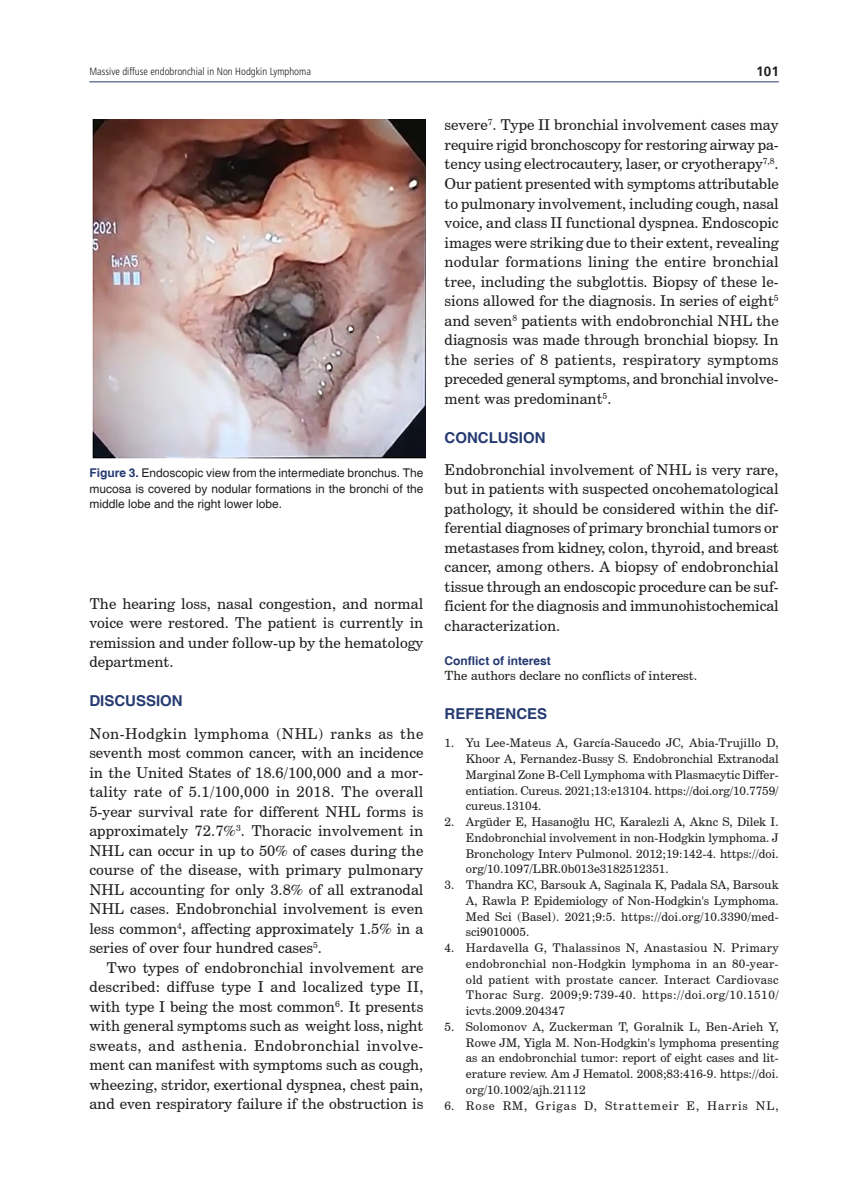
<style>
.page{position:relative;width:851px;height:1191px;background:#fff}
.page>*{position:absolute;margin:0;border:0;box-sizing:border-box;transform-origin:0 0}
.t1{font:15px/19.5px "Century Schoolbook BT";color:#231f20;text-align:justify}
.t2{font:700 15px "Helvetica";color:#253a71}
.t3{font:700 13.5px "Frutiger";color:#231f20}
.t4{font:12.75px "Century Schoolbook BT";color:#231f20}
.t5{font:12px/15.8px "Century Schoolbook BT";color:#231f20;text-align:justify}
.t6{font:12px/15.8px "Helvetica";color:#231f20;text-align:justify}
.t7{font:12px "Century Schoolbook BT";letter-spacing:.08em;color:#231f20}
.t8{font:700 12px "Helvetica";color:#253a71}
.t9{font:300 condensed 10.5px "Frutiger LT Std";color:#231f20}
.s1{font-weight:700;color:#253a71}
</style>
<div class="page">
<hr style="left:89px;top:81px;width:689px;height:1px;background:#253a71">
<img style="left:92px;top:119px;width:333px;height:340px">
<p class="t9" style="left:89px;top:66px;width:223px">Massive diffuse endobronchial in Non Hodgkin Lymphoma</p>
<p class="t6" style="left:89px;top:465px;width:335px"><span class="s1">Figure 3.</span> Endoscopic view from the intermediate bronchus. The mucosa is covered by nodular formations in the bronchi of the middle lobe and the right lower lobe.</p>
<p class="t1" style="left:89px;top:593px;width:335px">The hearing loss, nasal congestion, and normal voice were restored. The patient is currently in remission and under follow-up by the hematology department.</p>
<p class="t2" style="left:89px;top:692px;width:95px">DISCUSSION</p>
<p class="t1" style="left:89px;top:723px;width:335px">Non-Hodgkin lymphoma (NHL) ranks as the seventh most common cancer, with an incidence in the United States of 18.6/100,000 and a mor&shy;tality rate of 5.1/100,000 in 2018. The overall 5-year survival rate for different NHL forms is approximately 72.7%<sup>3</sup>. Thoracic involvement in NHL can occur in up to 50% of cases during the course of the disease, with primary pulmonary NHL accounting for only 3.8% of all extranodal NHL cases. Endobronchial involvement is even less common<sup>4</sup>, affecting approximately 1.5% in a series of over four hundred cases<sup>5</sup>.</p>
<p class="t1" style="left:89px;top:957px;width:335px;text-indent:17px">Two types of endobronchial involvement are described: diffuse type I and localized type II, with type I being the most common<sup>6</sup>. It presents with general symptoms such as weight loss, night sweats, and asthenia. Endobronchial involve&shy;ment can manifest with symptoms such as cough, wheezing, stridor, exertional dyspnea, chest pain, and even respiratory failure if the obstruction is</p>
<p class="t3" style="left:756px;top:63px;width:24px">101</p>
<p class="t1" style="left:444px;top:115px;width:335px">severe<sup>7</sup>. Type II bronchial involvement cases may require rigid bronchoscopy for restoring airway pa&shy;tency using electrocautery, laser, or cryotherapy<sup>7,8</sup>.<br>Our patient presented with symptoms attributable to pulmonary involvement, including cough, nasal voice, and class II functional dyspnea. Endoscopic images were striking due to their extent, revealing nodular formations lining the entire bronchial tree, including the subglottis. Biopsy of these le&shy;sions allowed for the diagnosis. In series of eight<sup>5 </sup>and seven<sup>8</sup> patients with endobronchial NHL the diagnosis was made through bronchial biopsy. In the series of 8 patients, respiratory symptoms preceded general symptoms, and bronchial involve&shy;ment was predominant<sup>5</sup>.</p>
<p class="t2" style="left:444px;top:428px;width:102px">CONCLUSION</p>
<p class="t1" style="left:444px;top:459px;width:335px">Endobronchial involvement of NHL is very rare, but in patients with suspected oncohematological pathology, it should be considered within the dif&shy;ferential diagnoses of primary bronchial tumors or metastases from kidney, colon, thyroid, and breast cancer, among others. A biopsy of endobronchial tissue through an endoscopic procedure can be suf&shy;ficient for the diagnosis and immunohistochemical characterization.</p>
<p class="t8" style="left:444px;top:653px;width:108px">Conflict of interest</p>
<p class="t4" style="left:444px;top:667px;width:254px">The authors declare no conflicts of interest.</p>
<p class="t2" style="left:444px;top:704px;width:104px">REFERENCES</p>
<p class="t5" style="left:466px;top:735px;width:314px;text-indent:-21px">1. Yu Lee-Mateus A, García-Saucedo JC, Abia-Trujillo D, Khoor A, Fernandez-Bussy S. Endobronchial Extranodal Marginal Zone B-Cell Lymphoma with Plasmacytic Differ&shy;entiation. Cureus. 2021;13:e13104. https://doi.org/10.7759/ cureus.13104.</p>
<p class="t5" style="left:466px;top:814px;width:314px;text-indent:-21px">2. Argüder E, Hasanoğlu HC, Karalezli A, Aknc S, Dilek I.<br>Endobronchial involvement in non-Hodgkin lymphoma. J Bronchology Interv Pulmonol. 2012;19:142-4. https://doi. org/10.1097/LBR.0b013e3182512351.</p>
<p class="t5" style="left:466px;top:877px;width:314px;text-indent:-21px">3. Thandra KC, Barsouk A, Saginala K, Padala SA, Barsouk A, Rawla P. Epidemiology of Non-Hodgkin's Lymphoma.<br>Med Sci (Basel). 2021;9:5. https://doi.org/10.3390/med&shy;sci9010005.</p>
<p class="t5" style="left:466px;top:940px;width:314px;text-indent:-21px">4. Hardavella G, Thalassinos N, Anastasiou N. Primary endobronchial non-Hodgkin lymphoma in an 80-year&shy;old patient with prostate cancer. Interact Cardiovasc Thorac Surg. 2009;9:739-40. https://doi.org/10.1510/ icvts.2009.204347</p>
<p class="t5" style="left:466px;top:1018px;width:314px;text-indent:-21px">5. Solomonov A, Zuckerman T, Goralnik L, Ben-Arieh Y, Rowe JM, Yigla M. Non-Hodgkin's lymphoma presenting as an endobronchial tumor: report of eight cases and lit&shy;erature review. Am J Hematol. 2008;83:416-9. https://doi. org/10.1002/ajh.21112</p>
<p class="t7" style="left:444px;top:1098px;width:335px">6. Rose RM, Grigas D, Strattemeir E, Harris NL,</p>
</div>
